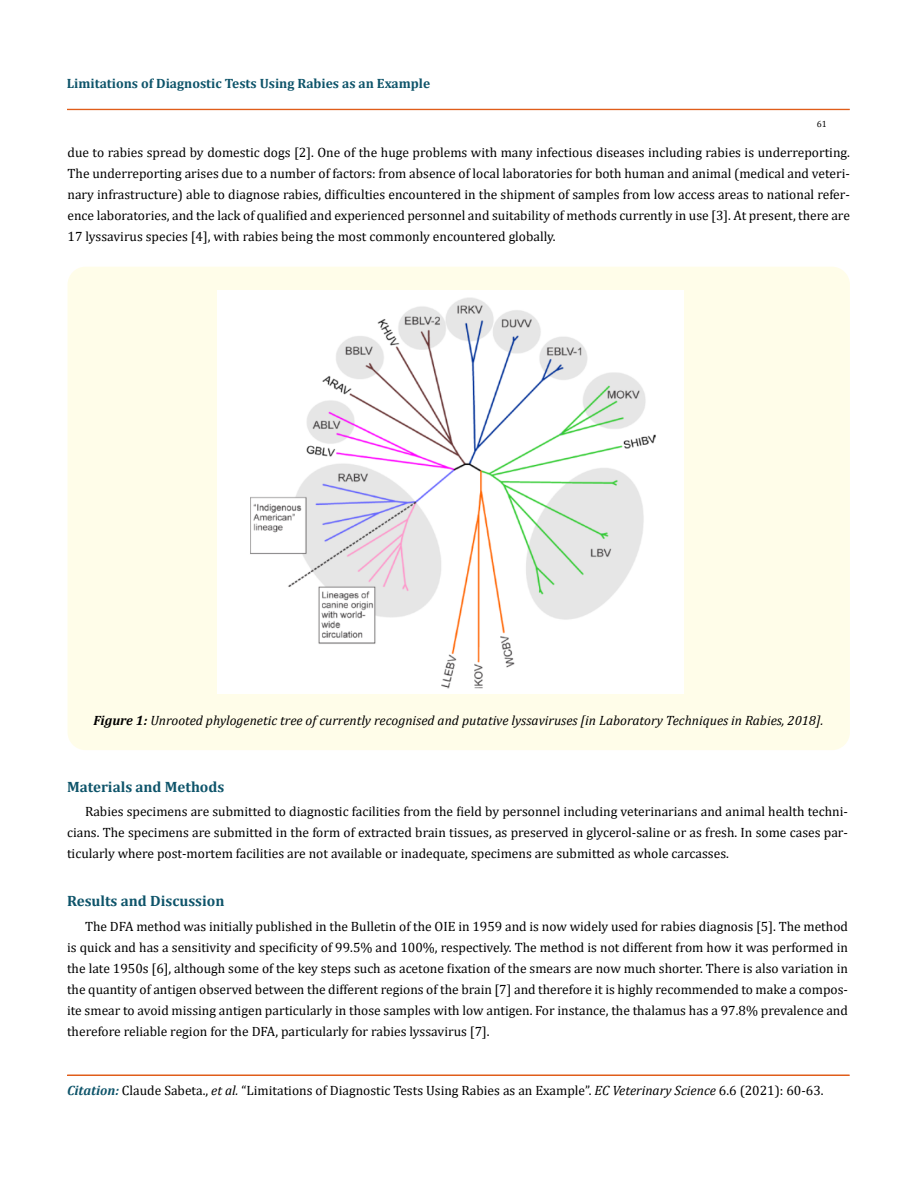
<style>
.page{position:relative;width:917px;height:1190px;background:#fff}
.page>*{position:absolute;margin:0;border:0;box-sizing:border-box;transform-origin:0 0}
.t1{font:700 15px "Cambria";color:#0e546a}
.t2{font:13.5px/21px "Cambria";color:#000;text-align:justify}
.t3{font:italic 13.5px "Cambria";color:#000}
.t4{font:700 13.5px "Cambria";color:#0e546a}
.t5{font:9px "Cambria";color:#000}
.s1{font-weight:700}
.s2{font-weight:700;font-style:italic;color:#0e546a}
.s3{font-style:italic}
</style>
<div class="page">
<div style="left:67px;top:109px;width:782px;height:1px;border:1px solid #e05d1a"></div>
<div style="left:67px;top:1075px;width:782px;height:1px;border:1px solid #e05d1a"></div>
<div style="left:68px;top:267px;width:781px;height:483px;background:#fffde9;border-radius:18px"></div>
<img style="left:217px;top:290px;width:466px;height:403px">
<p class="t4" style="left:67px;top:74px;width:365px">Limitations of Diagnostic Tests Using Rabies as an Example</p>
<p class="t5" style="left:816px;top:118px;width:11px">61</p>
<p class="t2" style="left:68px;top:142px;width:784px">due to rabies spread by domestic dogs [2]. One of the huge problems with many infectious diseases including rabies is underreporting.<br>The underreporting arises due to a number of factors: from absence of local laboratories for both human and animal (medical and veteri&shy;nary infrastructure) able to diagnose rabies, difficulties encountered in the shipment of samples from low access areas to national refer&shy;ence laboratories, and the lack of qualified and experienced personnel and suitability of methods currently in use [3]. At present, there are 17 lyssavirus species [4], with rabies being the most commonly encountered globally.</p>
<p class="t3" style="left:93px;top:711px;width:731px"><span class="s1">Figure 1:</span> Unrooted phylogenetic tree of currently recognised and putative lyssaviruses [in Laboratory Techniques in Rabies, 2018].</p>
<p class="t1" style="left:67px;top:776px;width:159px">Materials and Methods</p>
<p class="t2" style="left:67px;top:801px;width:782px;text-indent:18px">Rabies specimens are submitted to diagnostic facilities from the field by personnel including veterinarians and animal health techni&shy;cians. The specimens are submitted in the form of extracted brain tissues, as preserved in glycerol-saline or as fresh. In some cases par&shy;ticularly where post-mortem facilities are not available or inadequate, specimens are submitted as whole carcasses.</p>
<p class="t1" style="left:67px;top:890px;width:159px">Results and Discussion</p>
<p class="t2" style="left:67px;top:915px;width:782px;text-indent:18px">The DFA method was initially published in the Bulletin of the OIE in 1959 and is now widely used for rabies diagnosis [5]. The method is quick and has a sensitivity and specificity of 99.5% and 100%, respectively. The method is not different from how it was performed in the late 1950s [6], although some of the key steps such as acetone fixation of the smears are now much shorter. There is also variation in the quantity of antigen observed between the different regions of the brain [7] and therefore it is highly recommended to make a compos&shy;ite smear to avoid missing antigen particularly in those samples with low antigen. For instance, the thalamus has a 97.8% prevalence and therefore reliable region for the DFA, particularly for rabies lyssavirus [7].</p>
<p class="t2" style="left:67px;top:1080px;width:758px"><span class="s2">Citation:</span> Claude Sabeta., <span class="s3">et al.</span> “Limitations of Diagnostic Tests Using Rabies as an Example”. <span class="s3">EC Veterinary Science</span> 6.6 (2021): 60-63.</p>
</div>
